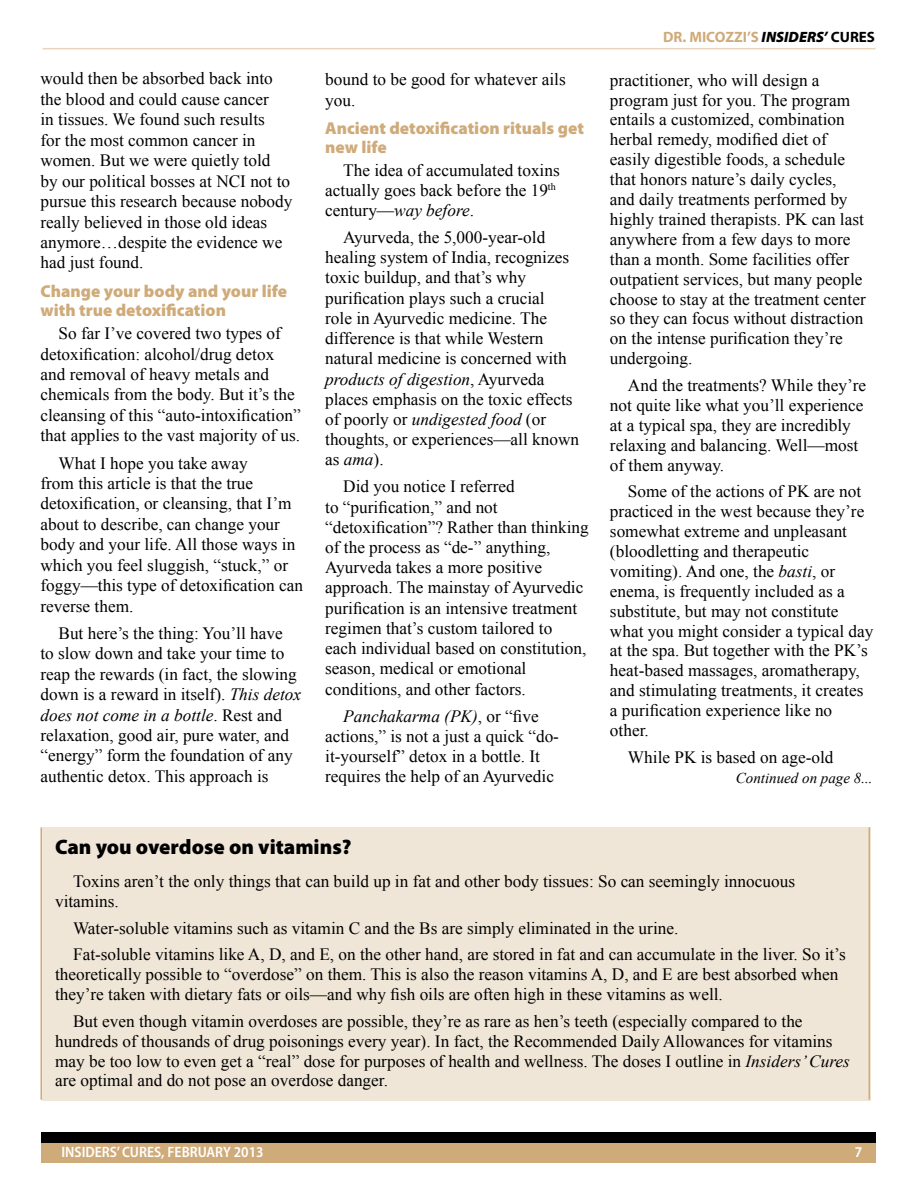
<style>
.page{position:relative;width:918px;height:1188px;background:#fff}
.page>*{position:absolute;margin:0;border:0;box-sizing:border-box;transform-origin:0 0}
.t1{font:900 21px "Myriad Pro";color:#000}
.t2{font:17.25px/20px "Times New Roman";color:#000}
.t3{font:900 17.25px/19.4px "Myriad Pro";color:#cfab7a}
.t4{font:600 semi-condensed 15px "Myriad Pro";color:#fff}
.t5{font:700 15px "Myriad Pro";color:#cfab7a}
.t6{font:italic 15px "Times New Roman";color:#000}
.s1{font-style:italic}
.s2{font-weight:900;font-style:italic;color:#000}
.s3{color:#000}
</style>
<div class="page">
<hr style="left:43px;top:48px;width:832px;height:1px;background:#e7d5bd">
<div style="left:41px;top:1137px;width:834px;height:26px;background:#cfab7a"></div>
<div style="left:41px;top:1132px;width:834px;height:11px;background:#000"></div>
<div style="left:42px;top:827px;width:829px;height:274px;background:#f0e6d7"></div>
<hr style="left:40px;top:827px;width:2px;height:273px;background:#cfab7a">
<hr style="left:869px;top:827px;width:1px;height:273px;background:#cfab7a">
<p class="t2" style="left:40px;top:68px;width:253px;line-height:20.4px">would then be absorbed back into the blood and could cause cancer<br>in tissues. We found such results<br>for the most common cancer in women. But we were quietly told<br>by our political bosses at NCI not to pursue this research because nobody really believed in those old ideas anymore…despite the evidence we had just found.</p>
<p class="t3" style="left:40px;top:282px;width:248px">Change your body and your life with true detoxification</p>
<p class="t2" style="left:40px;top:323px;width:262px;line-height:20.4px;text-indent:18px">So far I’ve covered two types of detoxification: alcohol/drug detox and removal of heavy metals and chemicals from the body. But it’s the cleansing of this “auto-intoxification” that applies to the vast majority of us.</p>
<p class="t2" style="left:40px;top:452px;width:264px;line-height:20.4px;text-indent:18px">What I hope you take away<br>from this article is that the true detoxification, or cleansing, that I’m about to describe, can change your body and your life. All those ways in which you feel sluggish, “stuck,” or foggy—this type of detoxification can reverse them.</p>
<p class="t2" style="left:40px;top:623px;width:262px;line-height:20.4px;text-indent:18px">But here’s the thing: You’ll have<br>to slow down and take your time to reap the rewards (in fact, the slowing down is a reward in itself). <span class="s1">This detox does not come in a bottle</span>. Rest and relaxation, good air, pure water, and “energy” form the foundation of any authentic detox. This approach is</p>
<p class="t2" style="left:325px;top:69px;width:242px">bound to be good for whatever ails you.</p>
<p class="t3" style="left:325px;top:119px;width:260px">Ancient detoxification rituals get new life</p>
<p class="t2" style="left:325px;top:159px;width:236px;text-indent:18px">The idea of accumulated toxins actually goes back before the 19<sup>th </sup>century—<span class="s1">way before</span>.</p>
<p class="t2" style="left:325px;top:227px;width:255px;text-indent:18px">Ayurveda, the 5,000-year-old healing system of India, recognizes toxic buildup, and that’s why purification plays such a crucial<br>role in Ayurvedic medicine. The difference is that while Western natural medicine is concerned with <span class="s1">products of digestion</span>, Ayurveda places emphasis on the toxic effects of poorly or <span class="s1">undigested food</span> (or thoughts, or experiences—all known as <span class="s1">ama</span>).</p>
<p class="t2" style="left:325px;top:476px;width:265px;text-indent:18px">Did you notice I referred<br>to “purification,” and not “detoxification”? Rather than thinking of the process as “de-” anything, Ayurveda takes a more positive approach. The mainstay of Ayurvedic purification is an intensive treatment regimen that’s custom tailored to<br>each individual based on constitution, season, medical or emotional conditions, and other factors.</p>
<p class="t2" style="left:325px;top:705px;width:235px;text-indent:18px"><span class="s1">Panchakarma (PK)</span>, or “five actions,” is not a just a quick “do&shy;it-yourself” detox in a bottle. It requires the help of an Ayurvedic</p>
<p class="t5" style="left:663px;top:27px;width:213px">DR. MICOZZI’S <span class="s2">INSIDERS’</span> <span class="s3">CURES</span></p>
<p class="t2" style="left:610px;top:70px;width:257px">practitioner, who will design a program just for you. The program entails a customized, combination herbal remedy, modified diet of easily digestible foods, a schedule that honors nature’s daily cycles,<br>and daily treatments performed by highly trained therapists. PK can last anywhere from a few days to more than a month. Some facilities offer outpatient services, but many people choose to stay at the treatment center so they can focus without distraction on the intense purification they’re undergoing.</p>
<p class="t2" style="left:610px;top:375px;width:258px;text-indent:18px">And the treatments? While they’re not quite like what you’ll experience at a typical spa, they are incredibly relaxing and balancing. Well—most of them anyway.</p>
<p class="t2" style="left:610px;top:481px;width:265px;text-indent:18px">Some of the actions of PK are not practiced in the west because they’re somewhat extreme and unpleasant (bloodletting and therapeutic vomiting). And one, the <span class="s1">basti</span>, or enema, is frequently included as a substitute, but may not constitute what you might consider a typical day at the spa. But together with the PK’s heat-based massages, aromatherapy, and stimulating treatments, it creates a purification experience like no other.</p>
<p class="t2" style="left:628px;top:747px;width:207px">While PK is based on age-old</p>
<p class="t6" style="left:736px;top:767px;width:138px">Continued on page 8...</p>
<p class="t1" style="left:55px;top:835px;width:298px">Can you overdose on vitamins?</p>
<p class="t2" style="left:55px;top:871px;width:741px;text-indent:18px">Toxins aren’t the only things that can build up in fat and other body tissues: So can seemingly innocuous vitamins.</p>
<p class="t2" style="left:73px;top:915px;width:774px;line-height:26.5px">Water-soluble vitamins such as vitamin C and the Bs are simply eliminated in the urine.<br>Fat-soluble vitamins like A, D, and E, on the other hand, are stored in fat and can accumulate in the liver. So it’s</p>
<p class="t2" style="left:55px;top:964px;width:785px">theoretically possible to “overdose” on them. This is also the reason vitamins A, D, and E are best absorbed when they’re taken with dietary fats or oils—and why fish oils are often high in these vitamins as well.</p>
<p class="t2" style="left:55px;top:1011px;width:796px;text-indent:18px">But even though vitamin overdoses are possible, they’re as rare as hen’s teeth (especially compared to the hundreds of thousands of drug poisonings every year). In fact, the Recommended Daily Allowances for vitamins may be too low to even get a “real” dose for purposes of health and wellness. The doses I outline in <span class="s1">Insiders’ Cures </span>are optimal and do not pose an overdose danger.</p>
<p class="t4" style="left:62px;top:1144px;width:204px">INSIDERS’ CURES, FEBRUARY 2013</p>
<p class="t4" style="left:855px;top:1144px;width:9px">7</p>
</div>
